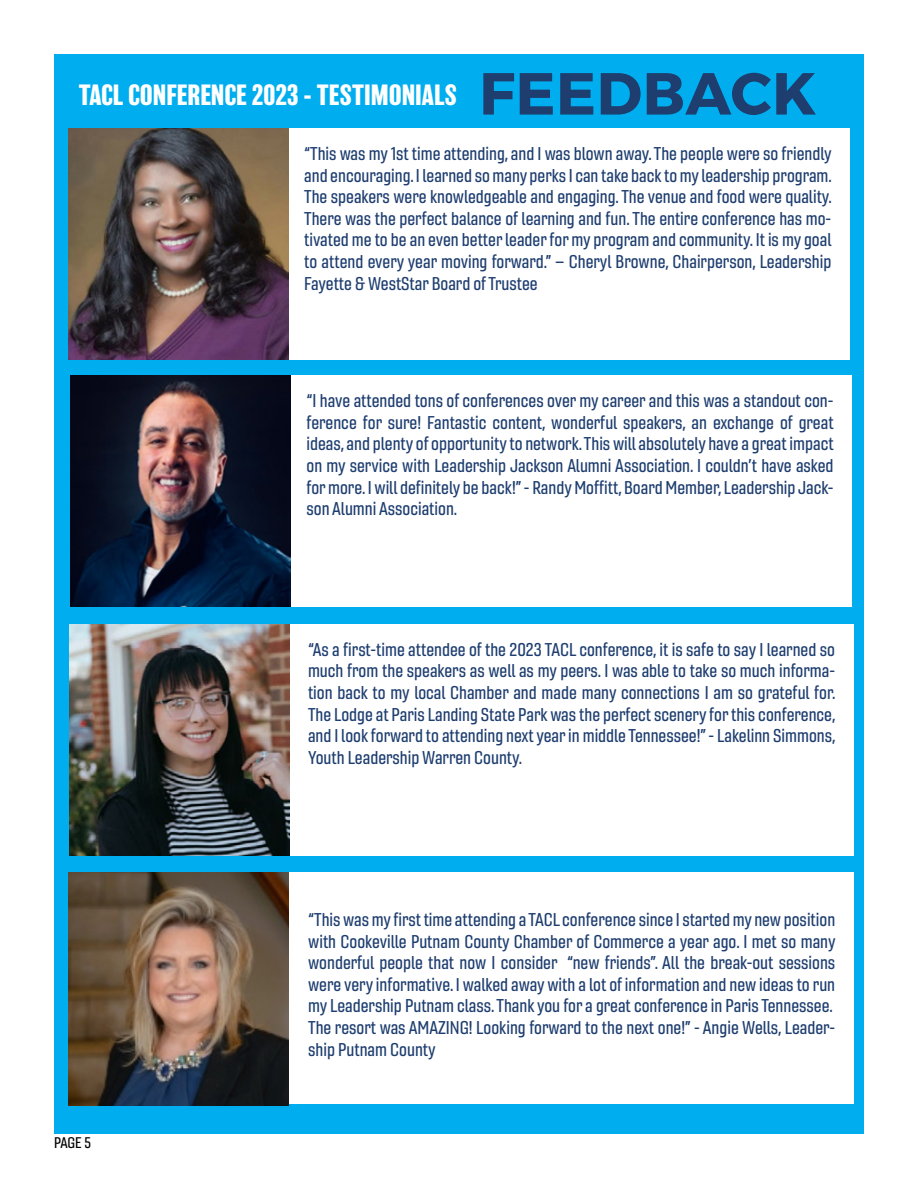
<style>
.page{position:relative;width:918px;height:1188px;background:#fff}
.page>*{position:absolute;margin:0;border:0;box-sizing:border-box;transform-origin:0 0}
.t1{font:700 27px "Balboa";color:#fff}
.t2{font:18px/21.6px "Gineso Con Med";color:#1e3e70;text-align:justify}
.t3{font:15px "Gineso Con Med";color:#000}
</style>
<div class="page">
<div style="left:55px;top:55px;width:809px;height:1079px;background:#00aeef"></div>
<svg style="left:483px;top:73px;width:31px;height:42px"></svg>
<svg style="left:520px;top:73px;width:33px;height:42px"></svg>
<svg style="left:560px;top:73px;width:33px;height:42px"></svg>
<svg style="left:601px;top:73px;width:40px;height:42px"></svg>
<svg style="left:647px;top:73px;width:169px;height:42px"></svg>
<div style="left:68px;top:129px;width:782px;height:231px;background:#fff"></div>
<img style="left:68px;top:129px;width:220px;height:231px">
<div style="left:70px;top:376px;width:782px;height:231px;background:#fff"></div>
<img style="left:71px;top:376px;width:220px;height:231px">
<div style="left:72px;top:624px;width:782px;height:231px;background:#fff"></div>
<div style="left:72px;top:873px;width:782px;height:231px;background:#fff"></div>
<img style="left:70px;top:624px;width:220px;height:231px">
<img style="left:68px;top:873px;width:220px;height:232px">
<h1 class="t1" style="left:79px;top:79px;width:380px">TACL CONFERENCE 2023 - TESTIMONIALS</h1>
<p class="t2" style="left:304px;top:143px;width:529px">“This was my 1st time attending, and I was blown away. The people were so friendly and encouraging. I learned so many perks I can take back to my leadership program.<br>The speakers were knowledgeable and engaging. The venue and food were quality.<br>There was the perfect balance of learning and fun. The entire conference has mo&shy;tivated me to be an even better leader for my program and community. It is my goal to attend every year moving forward.” – Cheryl Browne, Chairperson, Leadership Fayette &amp; WestStar Board of Trustee</p>
<p class="t2" style="left:307px;top:390px;width:529px">“I have attended tons of conferences over my career and this was a standout con&shy;ference for sure! Fantastic content, wonderful speakers, an exchange of great ideas, and plenty of opportunity to network. This will absolutely have a great impact on my service with Leadership Jackson Alumni Association. I couldn’t have asked for more. I will definitely be back!” - Randy Moffitt, Board Member, Leadership Jack&shy;son Alumni Association.</p>
<p class="t2" style="left:308px;top:639px;width:529px">“As a first-time attendee of the 2023 TACL conference, it is safe to say I learned so much from the speakers as well as my peers. I was able to take so much informa&shy;tion back to my local Chamber and made many connections I am so grateful for.<br>The Lodge at Paris Landing State Park was the perfect scenery for this conference, and I look forward to attending next year in middle Tennessee!” - Lakelinn Simmons, Youth Leadership Warren County.</p>
<p class="t3" style="left:54px;top:1133px;width:38px">PAGE 5</p>
<p class="t2" style="left:308px;top:909px;width:529px;text-align:left">“This was my first time attending a TACL conference since I started my new position with Cookeville Putnam County Chamber of Commerce a year ago. I met so many wonderful people that now I consider “new friends”. All the break-out sessions were very informative. I walked away with a lot of information and new ideas to run my Leadership Putnam class. Thank you for a great conference in Paris Tennessee.<br>The resort was AMAZING! Looking forward to the next one!” - Angie Wells, Leader&shy;ship Putnam County</p>
</div>
